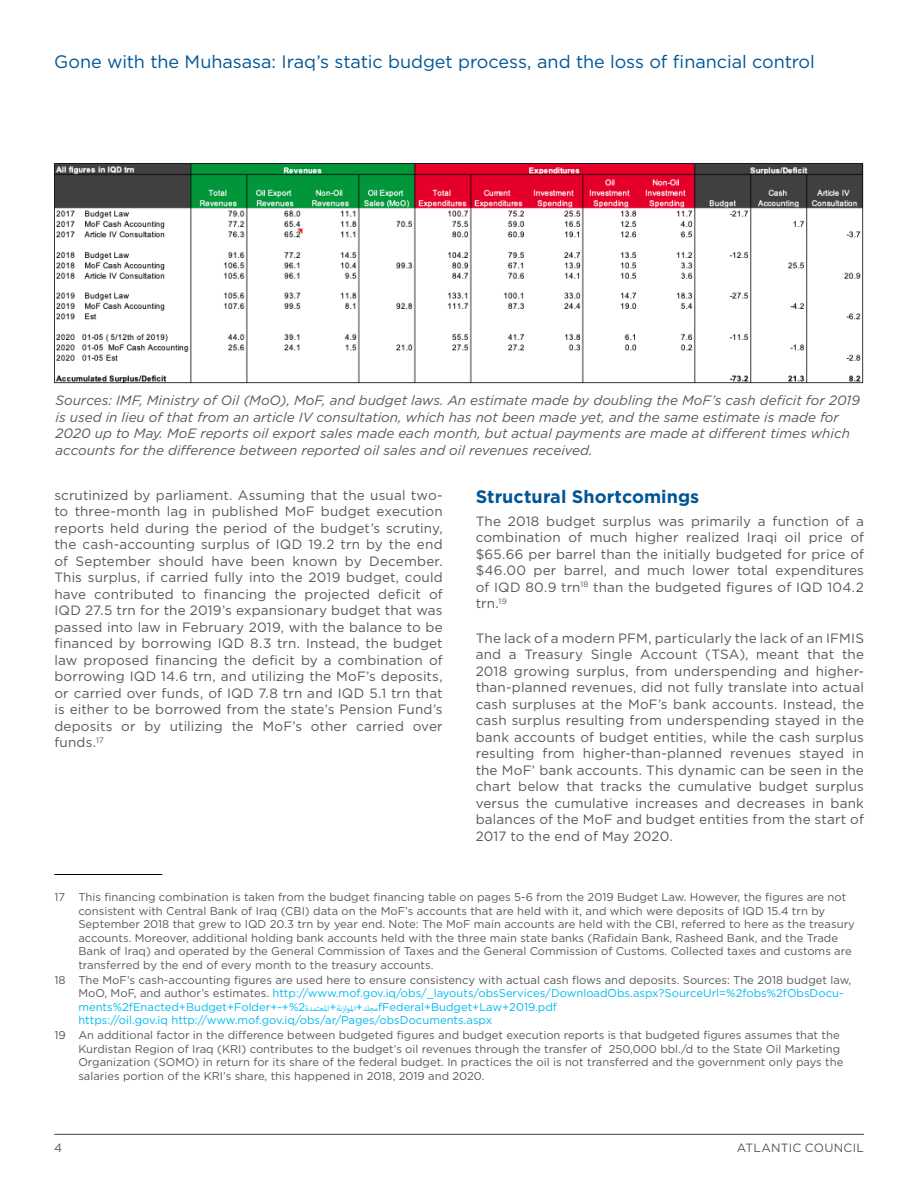
<style>
.page{position:relative;width:918px;height:1188px;background:#fff}
.page>*{position:absolute;margin:0;border:0;box-sizing:border-box;transform-origin:0 0}
.t1{font:18px "Gotham";color:#005595}
.IB_-_Section_NEW{font:700 18px "Gotham";letter-spacing:.005em;color:#005595}
.IB_-_Author_bio_no_l{font:13.5px/16.5px "Gotham";letter-spacing:.01em;color:#57585a;text-align:justify}
.captions{font:italic 13.5px/16.5px "Gotham";color:#57585a}
.t2{font:12px "Gotham";letter-spacing:.02em;color:#57585a}
.IB_-_Footnotes{font:11.25px/13.5px "Gotham";color:#57585a}
.IB_-_Footnotes-2{font:11.25px/13.5px "Gotham";color:#00baf1}
.s1{color:#57585a}
.s2{font-family:"Adobe Arabic"}
</style>
<div class="page">
<hr style="left:54px;top:1134px;width:810px;height:1px;background:#57585a">
<hr style="left:54px;top:874px;width:108px;height:1px;background:#000">
<img style="left:54px;top:163px;width:810px;height:220px">
<h1 class="t1" style="left:54px;top:51px;width:762px">Gone with the Muhasasa: Iraq’s static budget process, and the loss of financial control</h1>
<p class="captions" style="left:56px;top:392px;width:806px">Sources: IMF, Ministry of Oil (MoO), MoF, and budget laws. An estimate made by doubling the MoF’s cash deficit for 2019 is used in lieu of that from an article IV consultation, which has not been made yet, and the same estimate is made for 2020 up to May. MoE reports oil export sales made each month, but actual payments are made at different times which accounts for the difference between reported oil sales and oil revenues received.</p>
<p class="IB_-_Author_bio_no_l" style="left:54px;top:486px;width:390px">scrutinized by parliament. Assuming that the usual two&shy;to three-month lag in published MoF budget execution reports held during the period of the budget’s scrutiny, the cash-accounting surplus of IQD 19.2 trn by the end of September should have been known by December.<br>This surplus, if carried fully into the 2019 budget, could have contributed to financing the projected deficit of IQD 27.5 trn for the 2019’s expansionary budget that was passed into law in February 2019, with the balance to be financed by borrowing IQD 8.3 trn. Instead, the budget law proposed financing the deficit by a combination of borrowing IQD 14.6 trn, and utilizing the MoF’s deposits, or carried over funds, of IQD 7.8 trn and IQD 5.1 trn that is either to be borrowed from the state’s Pension Fund’s deposits or by utilizing the MoF’s other carried over funds.<sup>17</sup></p>
<p class="IB_-_Section_NEW" style="left:476px;top:485px;width:225px">Structural Shortcomings</p>
<p class="IB_-_Author_bio_no_l" style="left:476px;top:513px;width:390px">The 2018 budget surplus was primarily a function of a combination of much higher realized Iraqi oil price of $65.66 per barrel than the initially budgeted for price of $46.00 per barrel, and much lower total expenditures of IQD 80.9 trn<sup>18</sup> than the budgeted figures of IQD 104.2 trn.<sup>19</sup></p>
<p class="IB_-_Author_bio_no_l" style="left:476px;top:630px;width:390px">The lack of a modern PFM, particularly the lack of an IFMIS and a Treasury Single Account (TSA), meant that the 2018 growing surplus, from underspending and higher&shy;than-planned revenues, did not fully translate into actual cash surpluses at the MoF’s bank accounts. Instead, the cash surplus resulting from underspending stayed in the bank accounts of budget entities, while the cash surplus resulting from higher-than-planned revenues stayed in the MoF’ bank accounts. This dynamic can be seen in the chart below that tracks the cumulative budget surplus versus the cumulative increases and decreases in bank balances of the MoF and budget entities from the start of 2017 to the end of May 2020.</p>
<p class="IB_-_Footnotes" style="left:78px;top:891px;width:778px;text-indent:-24px">17 This financing combination is taken from the budget financing table on pages 5-6 from the 2019 Budget Law. However, the figures are not consistent with Central Bank of Iraq (CBI) data on the MoF’s accounts that are held with it, and which were deposits of IQD 15.4 trn by September 2018 that grew to IQD 20.3 trn by year end. Note: The MoF main accounts are held with the CBI, referred to here as the treasury accounts. Moreover, additional holding bank accounts held with the three main state banks (Rafidain Bank, Rasheed Bank, and the Trade Bank of Iraq) and operated by the General Commission of Taxes and the General Commission of Customs. Collected taxes and customs are transferred by the end of every month to the treasury accounts.</p>
<p class="IB_-_Footnotes-2" style="left:78px;top:973px;width:775px;text-indent:-24px"><span class="s1">18 The MoF’s cash-accounting figures are used here to ensure consistency with actual cash flows and deposits. Sources: The 2018 budget law,<br>MoO, MoF, and author’s estimates.</span> http://www.mof.gov.iq/obs/_layouts/obsServices/DownloadObs.aspx?SourceUrl=%2fobs%2fObsDocu&shy;ments%2fEnacted+Budget+Folder+-+%2 <span class="s2">ام لعتمدة</span> + <span class="s2">املوازنة</span> + <span class="s2">مجلد</span> fFederal+Budget+Law+2019.pdf</p>
<p class="IB_-_Footnotes-2" style="left:78px;top:1014px;width:415px">https://oil.gov.iq http://www.mof.gov.iq/obs/ar/Pages/obsDocuments.aspx</p>
<p class="IB_-_Footnotes" style="left:78px;top:1029px;width:766px;text-indent:-24px">19 An additional factor in the difference between budgeted figures and budget execution reports is that budgeted figures assumes that the Kurdistan Region of Iraq (KRI) contributes to the budget’s oil revenues through the transfer of 250,000 bbl./d to the State Oil Marketing Organization (SOMO) in return for its share of the federal budget. In practices the oil is not transferred and the government only pays the salaries portion of the KRI’s share, this happened in 2018, 2019 and 2020.</p>
<p class="t2" style="left:54px;top:1140px;width:10px">4</p>
<p class="t2" style="left:737px;top:1140px;width:129px">ATLANTIC COUNCIL</p>
</div>
